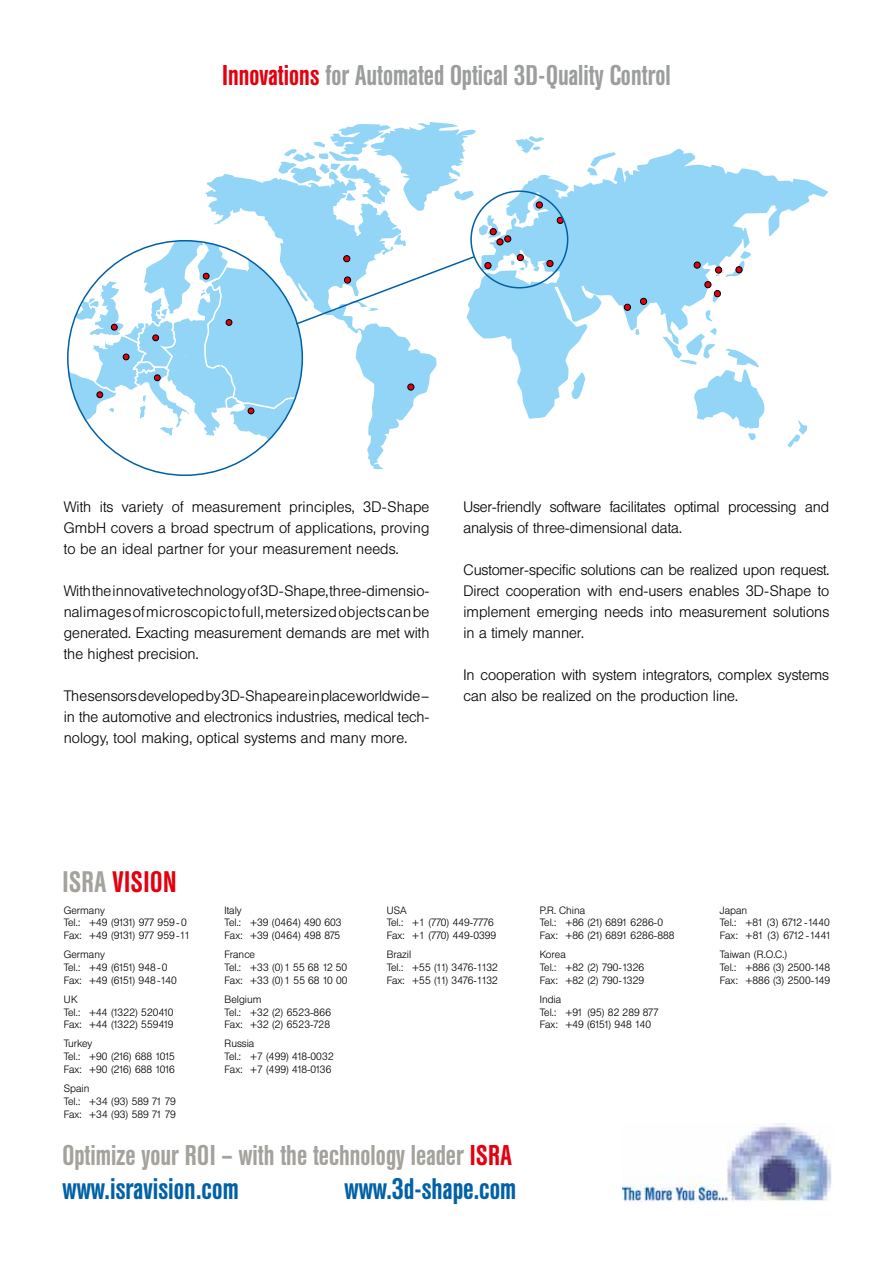
<style>
.page{position:relative;width:893px;height:1263px;background:#fff}
.page>*{position:absolute;margin:0;border:0;box-sizing:border-box;transform-origin:0 0}
.t1{font:500 29.7px "Helvetica Con BQ";color:#0061a7}
.t2{font:500 29.55px "Helvetica Con BQ";letter-spacing:.02em;color:#e3000f}
.t3{font:500 28.5px "Helvetica Con BQ";color:#9c9d9d}
.t4{font:500 28.5px "Helvetica Con BQ";color:#a3a29d}
.t5{font:300 15px/21px "Helvetica BQ";color:#000;text-align:justify}
.t6{font:300 10.5px/12.8px "Helvetica BQ";color:#000}
.t7{font:300 10.5px/12.8px "Helvetica BQ";letter-spacing:-.02em;color:#000}
.t8{font:300 10.5px/12.8px "Helvetica BQ";letter-spacing:-.04em;color:#000}
.s1{color:#e3000f}
.s2{color:#a3a29d}
</style>
<div class="page">
<svg style="left:220px;top:450px;width:164px;height:19px"></svg>
<svg style="left:544px;top:148px;width:284px;height:269px"></svg>
<svg style="left:587px;top:152px;width:29px;height:23px"></svg>
<svg style="left:571px;top:373px;width:14px;height:27px"></svg>
<svg style="left:635px;top:329px;width:5px;height:6px"></svg>
<svg style="left:712px;top:295px;width:7px;height:8px"></svg>
<svg style="left:787px;top:420px;width:20px;height:27px"></svg>
<svg style="left:662px;top:310px;width:103px;height:131px"></svg>
<div style="left:547px;top:260px;width:6px;height:7px;background:#e3000f;border-radius:50%"></div>
<div style="left:547px;top:260px;width:6px;height:7px;border:1px solid #000;border-radius:50%"></div>
<svg style="left:557px;top:217px;width:6px;height:6px"></svg>
<div style="left:557px;top:217px;width:6px;height:7px;border:1px solid #000;border-radius:50%"></div>
<div style="left:640px;top:298px;width:7px;height:6px;background:#e3000f;border-radius:50%"></div>
<div style="left:640px;top:298px;width:7px;height:7px;border:1px solid #000;border-radius:50%"></div>
<svg style="left:624px;top:304px;width:6px;height:6px"></svg>
<div style="left:624px;top:304px;width:7px;height:6px;border:1px solid #000;border-radius:50%"></div>
<div style="left:714px;top:290px;width:6px;height:7px;background:#e3000f;border-radius:50%"></div>
<div style="left:714px;top:290px;width:7px;height:7px;border:1px solid #000;border-radius:50%"></div>
<svg style="left:694px;top:251px;width:57px;height:37px"></svg>
<div style="left:736px;top:266px;width:6px;height:7px;border:1px solid #000;border-radius:50%"></div>
<svg style="left:68px;top:122px;width:476px;height:328px"></svg>
<img style="left:623px;top:1124px;width:209px;height:77px">
<h3 class="t3" style="left:222px;top:60px;width:450px"><span class="s1">Innovations</span> for Automated Optical 3D-Quality Control</h3>
<p class="t5" style="left:64px;top:497px;width:367px">With its variety of measurement principles, 3D-Shape GmbH covers a broad spectrum of applications, proving to be an ideal partner for your measurement needs.</p>
<p class="t5" style="left:64px;top:581px;width:367px">With the innovative technology of 3D-Shape, three-dimensio&shy;nal images of microscopic to full, metersized objects can be generated. Exacting measurement demands are met with the highest precision.</p>
<p class="t5" style="left:64px;top:686px;width:367px">The sensors developed by 3D-Shape are in place worldwide – in the automotive and electronics industries, medical tech&shy;nology, tool making, optical systems and many more.</p>
<p class="t5" style="left:463px;top:497px;width:367px">User-friendly software facilitates optimal processing and analysis of three-dimensional data.</p>
<p class="t5" style="left:463px;top:560px;width:367px">Customer-specific solutions can be realized upon request.<br>Direct cooperation with end-users enables 3D-Shape to implement emerging needs into measurement solutions in a timely manner.</p>
<p class="t5" style="left:463px;top:665px;width:367px">In cooperation with system integrators, complex systems can also be realized on the production line.</p>
<h2 class="t2" style="left:63px;top:865px;width:116px"><span class="s2">ISRA</span> VISION</h2>
<p class="t6" style="left:64px;top:904px;width:128px">Germany<br>Tel.: +49 (9131) 977 959-0<br>Fax: +49 (9131) 977 959-11</p>
<p class="t6" style="left:64px;top:948px;width:114px">Germany<br>Tel.: +49 (6151) 948-0<br>Fax: +49 (6151) 948-140</p>
<p class="t6" style="left:64px;top:993px;width:111px">UK<br>Tel.: +44 (1322) 520410<br>Fax: +44 (1322) 559419</p>
<p class="t7" style="left:64px;top:1038px;width:112px">Turkey<br>Tel.: +90 (216) 688 1015<br>Fax: +90 (216) 688 1016</p>
<p class="t6" style="left:64px;top:1082px;width:114px">Spain<br>Tel.: +34 (93) 589 71 79<br>Fax: +34 (93) 589 71 79</p>
<p class="t6" style="left:225px;top:904px;width:119px">Italy<br>Tel.: +39 (0464) 490 603<br>Fax: +39 (0464) 498 875</p>
<p class="t6" style="left:225px;top:948px;width:124px">France<br>Tel.: +33 (0)1 55 68 12 50<br>Fax: +33 (0)1 55 68 10 00</p>
<p class="t6" style="left:225px;top:993px;width:108px">Belgium<br>Tel.: +32 (2) 6523-866<br>Fax: +32 (2) 6523-728</p>
<p class="t6" style="left:225px;top:1038px;width:111px">Russia<br>Tel.: +7 (499) 418-0032<br>Fax: +7 (499) 418-0136</p>
<p class="t6" style="left:387px;top:904px;width:111px">USA<br>Tel.: +1 (770) 449-7776<br>Fax: +1 (770) 449-0399</p>
<p class="t6" style="left:387px;top:948px;width:113px">Brazil<br>Tel.: +55 (11) 3476-1132<br>Fax: +55 (11) 3476-1132</p>
<h3 class="t4" style="left:63px;top:1140px;width:451px">Optimize your ROI – with the technology leader <span class="s1">ISRA</span></h3>
<h1 class="t1" style="left:63px;top:1173px;width:178px">www.isravision.com</h1>
<h1 class="t1" style="left:344px;top:1173px;width:173px">www.3d-shape.com</h1>
<p class="t6" style="left:540px;top:904px;width:136px">P.R. China<br>Tel.: +86 (21) 6891 6286-0<br>Fax: +86 (21) 6891 6286-888</p>
<p class="t6" style="left:540px;top:948px;width:106px">Korea<br>Tel.: +82 (2) 790-1326<br>Fax: +82 (2) 790-1329</p>
<p class="t6" style="left:540px;top:993px;width:120px">India<br>Tel.: +91 (95) 82 289 877<br>Fax: +49 (6151) 948 140</p>
<p class="t8" style="left:720px;top:904px;width:113px">Japan<br>Tel.: +81 (3) 6712 -1440<br>Fax: +81 (3) 6712 -1441</p>
<p class="t6" style="left:720px;top:948px;width:112px">Taiwan (R.O.C.)<br>Tel.: +886 (3) 2500-148<br>Fax: +886 (3) 2500-149</p>
</div>
